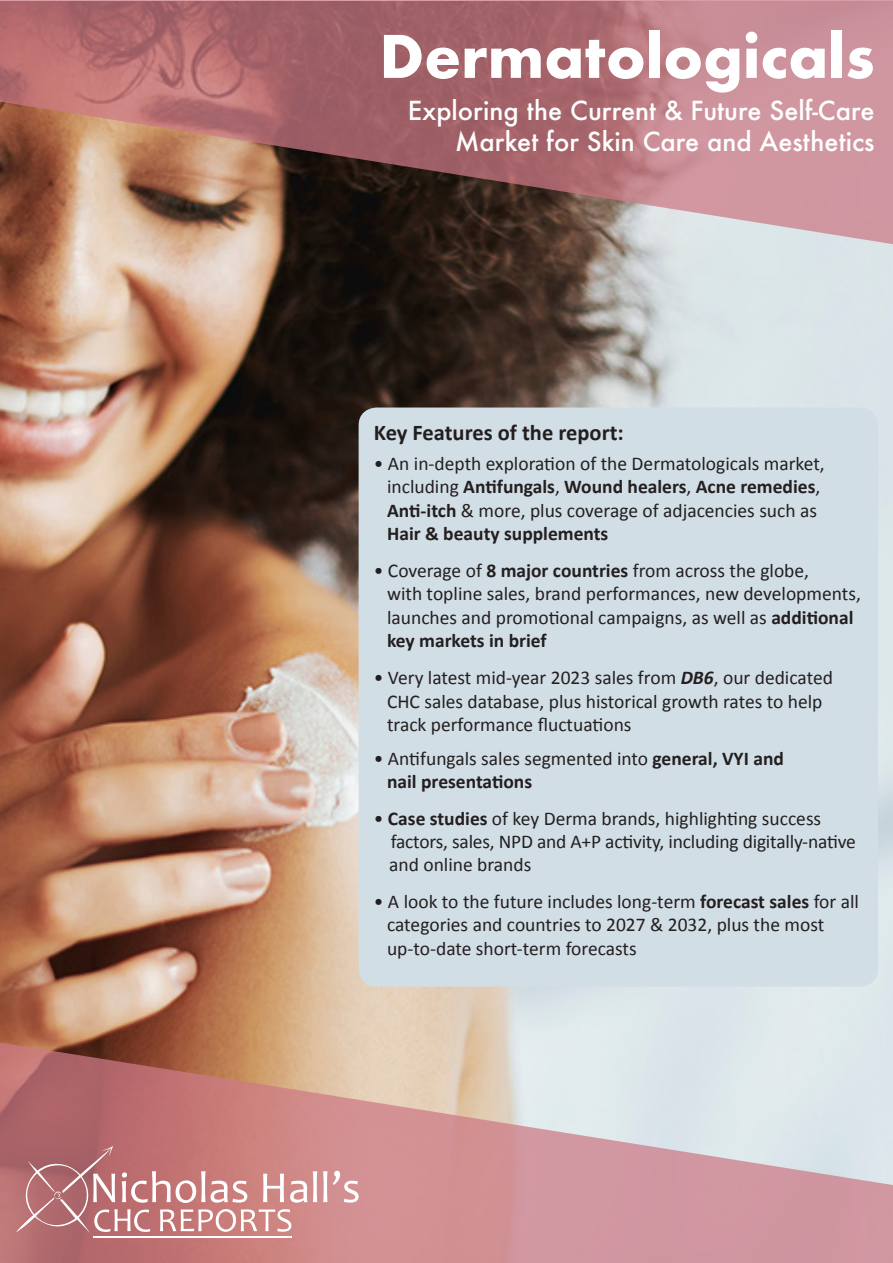
<style>
.page{position:relative;width:893px;height:1263px;background:#fff}
.page>*{position:absolute;margin:0;border:0;box-sizing:border-box;transform-origin:0 0}
.t1{font:700 57px "Futura";color:#fff}
.t2{font:500 25.5px "Futura";color:#fff}
.t3{font:700 22.5px "Calibri";color:#231f20}
.t4{font:19.5px/23.4px "Calibri";color:#231f20}
.t5{font:700 19.5px "Calibri";color:#231f20}
.s1{font-weight:700}
.s2{font-weight:700;font-style:italic}
</style>
<div class="page">
<img style="left:0;top:244px;width:893px;height:798px">
<svg style="left:0;top:0;width:893px;height:244px;background:#a87272"></svg>
<svg style="left:0;top:1042px;width:893px;height:221px;background:#cfa4a5"></svg>
<svg style="left:313px;top:1171px;width:4px;height:31px"></svg>
<svg style="left:323px;top:1171px;width:4px;height:31px"></svg>
<svg style="left:333px;top:1171px;width:26px;height:31px"></svg>
<svg style="left:16px;top:1146px;width:291px;height:86px;background:#c78787"></svg>
<hr style="left:93px;top:1236px;width:198px;height:2px;background:#fff">
<div style="left:359px;top:407px;width:519px;height:579px;background:#d2dee5;border-radius:18px"></div>
<p class="t1" style="left:379px;top:15px;width:497px">Dermatologicals</p>
<p class="t2" style="left:408px;top:94px;width:468px">Exploring the Current &amp; Future Self-Care</p>
<p class="t2" style="left:455px;top:124px;width:421px">Market for Skin Care and Aesthetics</p>
<p class="t3" style="left:374px;top:418px;width:251px">Key Features of the report:</p>
<p class="t4" style="left:387px;top:452px;width:439px;text-indent:-13px">• An in-depth exploration of the Dermatologicals market, including <span class="s1">Antifungals</span>, <span class="s1">Wound healers</span>, <span class="s1">Acne remedies</span>, <span class="s1">Anti-itch</span> &amp; more, plus coverage of adjacencies such as <span class="s1">Hair &amp; beauty supplements</span></p>
<p class="t4" style="left:374px;top:559px;width:437px">• Coverage of <span class="s1">8 major countries</span> from across the globe,</p>
<p class="t4" style="left:387px;top:582px;width:475px">with topline sales, brand performances, new developments, launches and promotional campaigns, as well as <span class="s1">additional</span></p>
<p class="t5" style="left:387px;top:628px;width:161px">key markets in brief</p>
<p class="t4" style="left:374px;top:666px;width:461px">• Very latest mid-year 2023 sales from <span class="s2">DB6</span>, our dedicated</p>
<p class="t4" style="left:387px;top:689px;width:437px">CHC sales database, plus historical growth rates to help</p>
<p class="t4" style="left:387px;top:713px;width:246px">track performance fluctuations</p>
<p class="t4" style="left:374px;top:747px;width:412px">• Antifungals sales segmented into <span class="s1">general, VYI and</span></p>
<p class="t5" style="left:387px;top:769px;width:147px">nail presentations</p>
<p class="t4" style="left:389px;top:806px;width:468px;text-indent:-15px">• <span class="s1">Case studies</span> of key Derma brands, highlighting success factors, sales, NPD and A+P activity, including digitally-native and online brands</p>
<p class="t4" style="left:387px;top:890px;width:473px;text-indent:-13px">• A look to the future includes long-term <span class="s1">forecast sales</span> for all categories and countries to 2027 &amp; 2032, plus the most</p>
<p class="t4" style="left:387px;top:936px;width:251px">up-to-date short-term forecasts</p>
</div>
